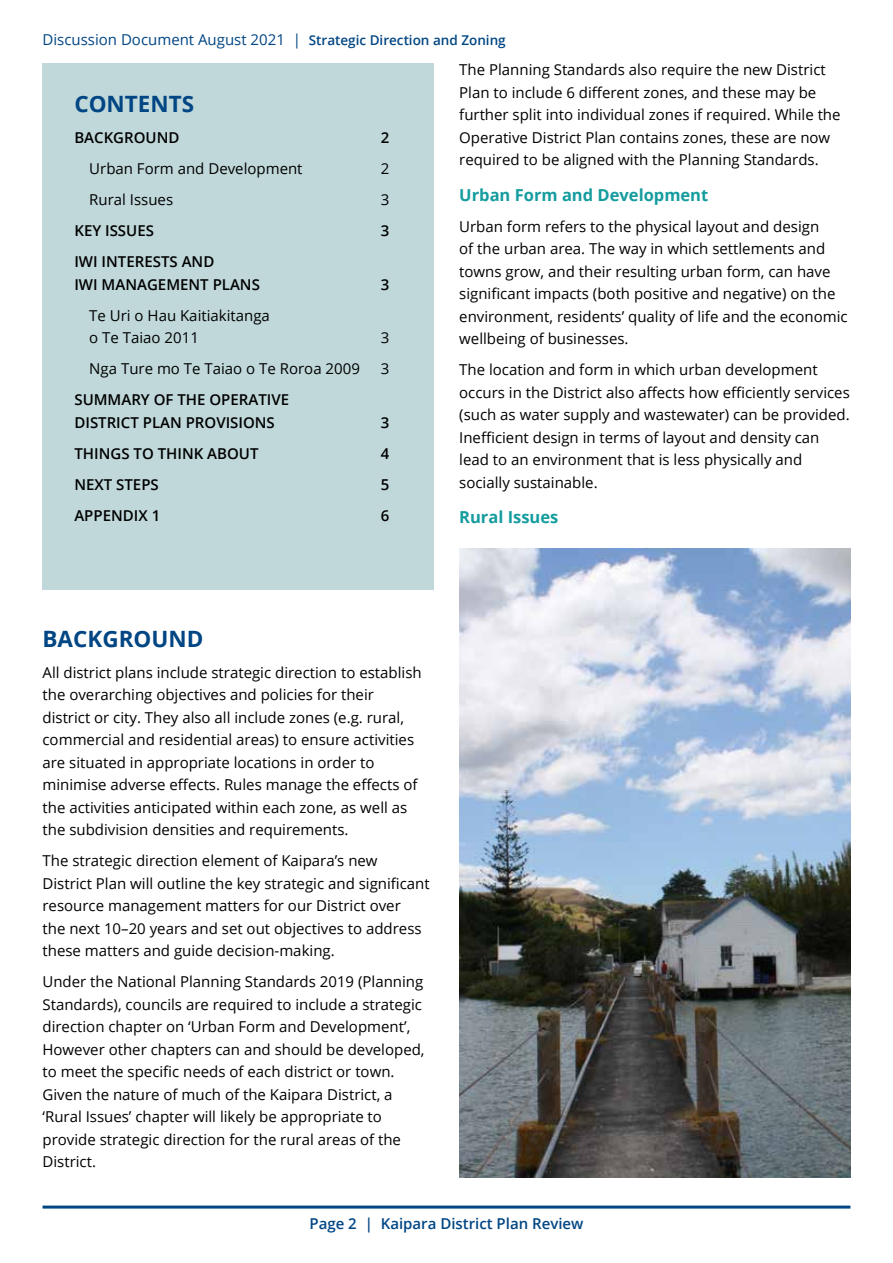
<style>
.page{position:relative;width:893px;height:1263px;background:#fff}
.page>*{position:absolute;margin:0;border:0;box-sizing:border-box;transform-origin:0 0}
.t1{font:700 22.5px "Open Sans";color:#004684}
.t2{font:700 16.5px "Open Sans";color:#149c9e}
.t3{font:15px/22.5px "Open Sans";color:#000}
.t4{font:600 15px/22.5px "Open Sans";color:#000}
.t5{font:15px "Open Sans";color:#004684}
.t6{font:600 15px "Open Sans";color:#004684}
.s1{font-weight:600;font-size:13.5px}
</style>
<div class="page">
<hr style="left:43px;top:1205px;width:807px;height:3px;background:#004684">
<div style="left:43px;top:64px;width:391px;height:526px;background:#c0d8da"></div>
<img style="left:459px;top:549px;width:391px;height:629px">
<p class="t5" style="left:43px;top:30px;width:465px">Discussion Document August 2021 | <span class="s1">Strategic Direction and Zoning</span></p>
<h1 class="t1" style="left:74px;top:88px;width:121px">CONTENTS</h1>
<p class="t4" style="left:74px;top:126px;width:107px">BACKGROUND</p>
<p class="t4" style="left:381px;top:126px;width:10px">2</p>
<p class="t3" style="left:89px;top:157px;width:215px">Urban Form and Development</p>
<p class="t3" style="left:381px;top:157px;width:10px">2</p>
<p class="t3" style="left:89px;top:188px;width:85px">Rural Issues</p>
<p class="t3" style="left:381px;top:188px;width:10px">3</p>
<p class="t4" style="left:74px;top:219px;width:81px">KEY ISSUES</p>
<p class="t4" style="left:381px;top:219px;width:10px">3</p>
<p class="t4" style="left:74px;top:250px;width:187px">IWI INTERESTS AND<br>IWI MANAGEMENT PLANS</p>
<p class="t4" style="left:381px;top:273px;width:10px">3</p>
<p class="t3" style="left:89px;top:303px;width:182px">Te Uri o Hau Kaitiakitanga o Te Taiao 2011</p>
<p class="t3" style="left:381px;top:326px;width:10px">3</p>
<p class="t3" style="left:89px;top:357px;width:272px">Nga Ture mo Te Taiao o Te Roroa 2009</p>
<p class="t3" style="left:381px;top:357px;width:10px">3</p>
<p class="t4" style="left:74px;top:388px;width:216px">SUMMARY OF THE OPERATIVE<br>DISTRICT PLAN PROVISIONS</p>
<p class="t4" style="left:381px;top:411px;width:10px">3</p>
<p class="t4" style="left:74px;top:442px;width:186px">THINGS TO THINK ABOUT</p>
<p class="t4" style="left:381px;top:442px;width:10px">4</p>
<p class="t4" style="left:74px;top:473px;width:86px">NEXT STEPS</p>
<p class="t4" style="left:381px;top:473px;width:10px">5</p>
<p class="t4" style="left:74px;top:504px;width:87px">APPENDIX 1</p>
<p class="t4" style="left:381px;top:504px;width:10px">6</p>
<p class="t3" style="left:459px;top:58px;width:383px">The Planning Standards also require the new District Plan to include 6 different zones, and these may be further split into individual zones if required. While the Operative District Plan contains zones, these are now required to be aligned with the Planning Standards.</p>
<p class="t2" style="left:459px;top:183px;width:251px">Urban Form and Development</p>
<p class="t3" style="left:459px;top:214px;width:390px">Urban form refers to the physical layout and design<br>of the urban area. The way in which settlements and towns grow, and their resulting urban form, can have significant impacts (both positive and negative) on the environment, residents’ quality of life and the economic wellbeing of businesses.</p>
<p class="t3" style="left:459px;top:358px;width:392px">The location and form in which urban development occurs in the District also affects how efficiently services (such as water supply and wastewater) can be provided.<br>Inefficient design in terms of layout and density can lead to an environment that is less physically and socially sustainable.</p>
<p class="t2" style="left:459px;top:505px;width:101px">Rural Issues</p>
<h1 class="t1" style="left:43px;top:622px;width:162px">BACKGROUND</h1>
<p class="t3" style="left:43px;top:660px;width:381px">All district plans include strategic direction to establish the overarching objectives and policies for their district or city. They also all include zones (e.g. rural, commercial and residential areas) to ensure activities are situated in appropriate locations in order to minimise adverse effects. Rules manage the effects of the activities anticipated within each zone, as well as the subdivision densities and requirements.</p>
<p class="t3" style="left:43px;top:849px;width:389px">The strategic direction element of Kaipara’s new District Plan will outline the key strategic and significant resource management matters for our District over<br>the next 10–20 years and set out objectives to address these matters and guide decision-making.</p>
<p class="t3" style="left:43px;top:970px;width:384px">Under the National Planning Standards 2019 (Planning Standards), councils are required to include a strategic direction chapter on ‘Urban Form and Development’, However other chapters can and should be developed, to meet the specific needs of each district or town.<br>Given the nature of much of the Kaipara District, a ‘Rural Issues’ chapter will likely be appropriate to provide strategic direction for the rural areas of the District.</p>
<p class="t6" style="left:309px;top:1213px;width:275px">Page 2 | Kaipara District Plan Review</p>
</div>
